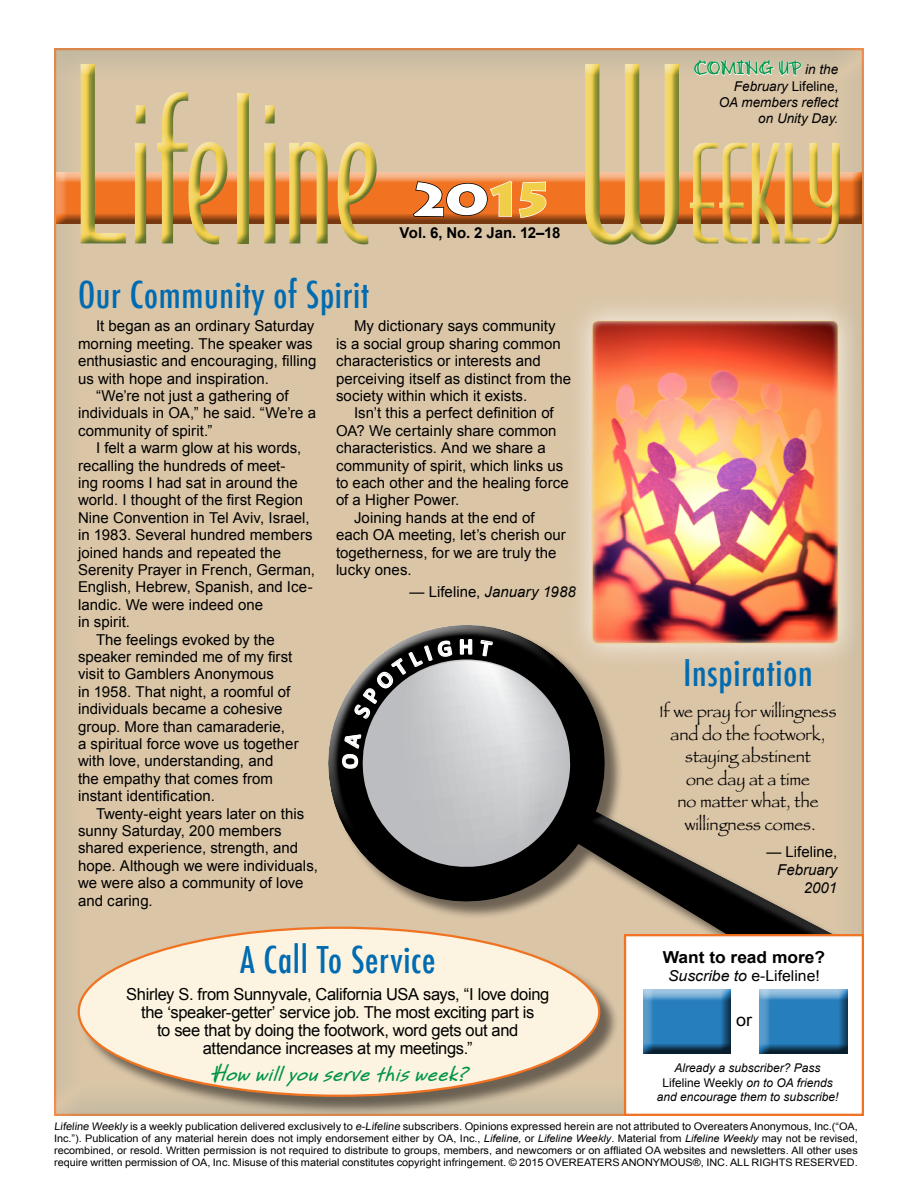
<style>
.page{position:relative;width:918px;height:1188px;background:#fff}
.page>*{position:absolute;margin:0;border:0;box-sizing:border-box;transform-origin:0 0}
.t1{font:195px "Bodega Sans Light Oldstyle";letter-spacing:-.01em;color:#f1ce4a}
.t2{font:130.5px "Bodega Sans Light Oldstyle";letter-spacing:-.02em;color:#f1ce4a}
.Paragraph_Style_1{font:900 46.5px "Lithos Pro";color:#fff;scale:1.13 1}
.Headline{font:500 condensed 36px "Futura";letter-spacing:.02em;color:#006bb1}
.t3{font:700 22.8px "Calibri";color:#fff}
.t4{font:italic 700 22.5px "Bruno JB Std";color:#009545}
.t5{font:700 18px "Bruno JB Std";color:#009545}
.t6{font:17.1px "Arial";color:#000;scale:1.05 1}
.Service{font:16.5px/18px "Arial";letter-spacing:-.02em;color:#000;text-align:center}
.Inspiration{font:16.5px/22.5px "Papyrus";color:#000;text-align:center}
.t7{font:700 16.5px "Arial";color:#000;scale:1.05 1}
.Paragraph_LW_Story{font:15px/17.4px "Arial";letter-spacing:.005em;color:#000}
.LW_Atrribution{font:italic 15px/18px "Arial";color:#000;text-align:right}
.Paragraph_LW_Story-2{font:15px "Arial";letter-spacing:.005em;color:#000;scale:1.05 1}
.t8{font:700 15px "Arial";letter-spacing:-.01em;color:#000}
.LW_Atrribution-2{font:15px "Arial";color:#000}
.Teaser{font:italic 13.5px/16.2px "Arial";color:#000;text-align:right}
.t9{font:13.5px "Arial";color:#000}
.t10{font:italic 12px/14.4px "Arial";color:#000;text-align:center}
.t11{font:10.5px "Arial";color:#000;scale:1.05 1}
.t12{font:10.35px/12px "Arial";color:#000;text-align:justify;scale:1.05 1}
.s1{font-size:232.5px}
.s2{color:#f1ce4a}
.s3{font-family:"Arial";font-weight:400;font-style:italic;font-size:13.5px;color:#000}
.s4{font-style:italic}
.s5{font-style:normal}
.s6{font-size:10.35px}
</style>
<div class="page">
<div style="left:22px;top:16px;width:874px;height:1132px;background:#006bb1;opacity:.25"></div>
<div style="left:50px;top:165px;width:823px;height:61px;background:#000;opacity:.5"></div>
<div style="left:296px;top:562px;width:269px;height:366px;background:#dac5a7"></div>
<svg style="left:320px;top:615px;width:543px;height:447px;background:#ac9c84"></svg>
<div style="left:625px;top:935px;width:238px;height:180px;background:#fff"></div>
<div style="left:624px;top:934px;width:240px;height:182px;border:2px solid #f17322"></div>
<div style="left:80px;top:928px;width:539px;height:188px;background:#000;opacity:.5"></div>
<div style="left:79px;top:928px;width:520px;height:168px;background:#fcf4e0;border-radius:50%"></div>
<div style="left:753px;top:982px;width:106px;height:73px;background:#000;opacity:.75"></div>
<div style="left:636px;top:982px;width:106px;height:72px;background:#000;opacity:.75"></div>
<div style="left:71px;top:57px;width:780px;height:199px;background:#004653;opacity:.59"></div>
<svg style="left:412px;top:180px;width:135px;height:39px;background:#d6702f"></svg>
<svg style="left:694px;top:17px;width:108px;height:94px"></svg>
<div style="left:565px;top:294px;width:301px;height:377px;background:#fff;opacity:.75"></div>
<img style="left:592px;top:320px;width:246px;height:324px">
<div style="left:591px;top:320px;width:248px;height:324px;border:2px solid #f1ce4a;border-radius:6px"></div>
<svg style="left:341px;top:638px;width:229px;height:230px;background:#949393"></svg>
<h1 class="t1" style="left:70px;top:53px;width:311px"><span class="s1">L</span>ifeline</h1>
<p class="Paragraph_Style_1" style="left:409px;top:171px;width:131px">20<span class="s2">15</span></p>
<p class="t8" style="left:400px;top:223px;width:162px">Vol. 6, No. 2 Jan. 12–18</p>
<p class="t5" style="left:694px;top:57px;width:146px">COMING UP <span class="s3">in the</span></p>
<p class="t9" style="left:734px;top:77px;width:106px"><span class="s4">February</span> Lifeline,</p>
<p class="Teaser" style="left:719px;top:94px;width:121px">OA members reflect on Unity Day.</p>
<h2 class="t2" style="left:575px;top:116px;width:273px"><span class="s1">W</span>EEKLY</h2>
<p class="Headline" style="left:78px;top:272px;width:293px">Our Community of Spirit</p>
<p class="Paragraph_LW_Story" style="left:78px;top:318px;width:240px;text-indent:18px">It began as an ordinary Saturday morning meeting. The speaker was enthusiastic and encouraging, filling us with hope and inspiration.</p>
<p class="Paragraph_LW_Story" style="left:78px;top:387px;width:240px;text-indent:18px">“We’re not just a gathering of individuals in OA,” he said. “We’re a community of spirit.”</p>
<p class="Paragraph_LW_Story" style="left:78px;top:439px;width:239px;text-indent:18px">I felt a warm glow at his words, recalling the hundreds of meet-<br>ing rooms I had sat in around the world. I thought of the first Region<br>Nine Convention in Tel Aviv, Israel, in 1983. Several hundred members joined hands and repeated the<br>Serenity Prayer in French, German,<br>English, Hebrew, Spanish, and Ice&shy;landic. We were indeed one<br>in spirit.</p>
<p class="Paragraph_LW_Story" style="left:78px;top:631px;width:222px;text-indent:18px">The feelings evoked by the speaker reminded me of my first visit to Gamblers Anonymous<br>in 1958. That night, a roomful of individuals became a cohesive group. More than camaraderie,<br>a spiritual force wove us together with love, understanding, and<br>the empathy that comes from instant identification.</p>
<p class="Paragraph_LW_Story" style="left:78px;top:805px;width:242px;text-indent:18px">Twenty-eight years later on this sunny Saturday, 200 members shared experience, strength, and hope. Although we were individuals, we were also a community of love and caring.</p>
<p class="Paragraph_LW_Story" style="left:336px;top:318px;width:237px;text-indent:18px">My dictionary says community<br>is a social group sharing common characteristics or interests and perceiving itself as distinct from the society within which it exists.</p>
<p class="Paragraph_LW_Story" style="left:336px;top:405px;width:234px;text-indent:18px">Isn’t this a perfect definition of<br>OA? We certainly share common characteristics. And we share a community of spirit, which links us to each other and the healing force of a Higher Power.</p>
<p class="Paragraph_LW_Story" style="left:336px;top:509px;width:231px;text-indent:18px">Joining hands at the end of each OA meeting, let’s cherish our togetherness, for we are truly the lucky ones.</p>
<p class="LW_Atrribution" style="left:410px;top:583px;width:168px"><span class="s5">— Lifeline,</span> January 1988</p>
<h3 class="t3" style="left:459px;top:632px;width:16px">H</h3>
<p class="Headline" style="left:683px;top:649px;width:131px">Inspiration</p>
<p class="Inspiration" style="left:660px;top:700px;width:179px">If we pray for willingness and do the footwork, staying abstinent<br>one day at a time<br>no matter what, the willingness comes.</p>
<p class="LW_Atrribution-2" style="left:766px;top:842px;width:72px">— Lifeline,</p>
<p class="LW_Atrribution" style="left:777px;top:861px;width:62px">February<br>2001</p>
<p class="Headline" style="left:240px;top:937px;width:197px">A Call To Service</p>
<p class="Service" style="left:126px;top:985px;width:425px">Shirley S. from Sunnyvale, California USA says, “I love doing the ‘speaker-getter’ service job. The most exciting part is<br>to see that by doing the footwork, word gets out and attendance increases at my meetings.”</p>
<p class="t4" style="left:209px;top:1059px;width:269px">Howwillyouservethisweek?</p>
<p class="t10" style="left:675px;top:1061px;width:148px">Already a subscriber? Pass</p>
<p class="t7" style="left:663px;top:947px;width:156px">Want to read more?</p>
<p class="Paragraph_LW_Story-2" style="left:668px;top:966px;width:146px"><span class="s4">Suscribe to</span> e-Lifeline!</p>
<p class="t6" style="left:736px;top:1009px;width:17px">or</p>
<p class="t10" style="left:657px;top:1075px;width:183px"><span class="s5">Lifeline Weekly</span> on to OA friends and encourage them to subscribe!</p>
<p class="t11" style="left:54px;top:1119px;width:767px">Lifeline Weekly is a weekly publication delivered exclusively to e-Lifeline subscribers. Opinions expressed herein are not attributed to Overeaters Anonymous, Inc.<span class="s6">(“OA,</span></p>
<p class="t12" style="left:54px;top:1132px;width:767px">Inc.”). Publication of any material herein does not imply endorsement either by OA, Inc., <span class="s4">Lifeline,</span> or <span class="s4">Lifeline Weekly</span>. Material from <span class="s4">Lifeline Weekly</span> may not be revised, recombined, or resold. Written permission is not required to distribute to groups, members, and newcomers or on affliated OA websites and newsletters. All other uses require written permission of OA, Inc. Misuse of this material constitutes copyright infringement. © 2015 OVEREATERS ANONYMOUS®, INC. ALL RIGHTS RESERVED.</p>
</div>
